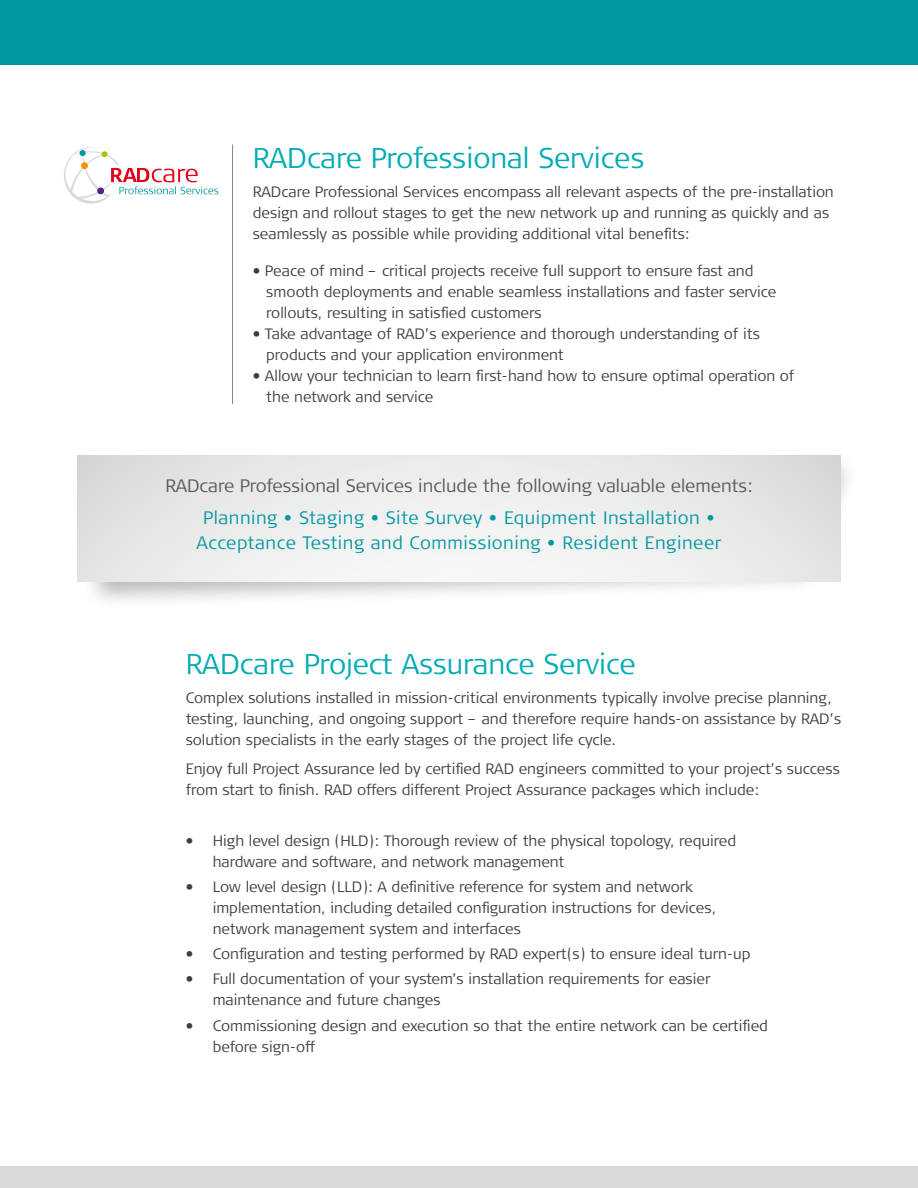
<style>
.page{position:relative;width:918px;height:1188px;background:#fff}
.page>*{position:absolute;margin:0;border:0;box-sizing:border-box;transform-origin:0 0}
.t1{font:300 28.5px "Signa Column";color:#00acb3}
.t2{font:300 18px/25.5px "Signa Column";letter-spacing:.03em;color:#0098a1;text-align:center}
.t3{font:300 18px "Signa Column";color:#58585a}
.t4{font:300 15px/21px "Signa Column";color:#3e3d40}
.s1{font-family:"Signa Normal";font-weight:700}
</style>
<div class="page">
<svg style="left:64px;top:147px;width:154px;height:57px"></svg>
<hr style="left:232px;top:145px;width:1px;height:259px;background:#87888a">
<div style="left:81px;top:451px;width:779px;height:160px;background:#000;opacity:.57"></div>
<svg style="left:77px;top:456px;width:764px;height:125px"></svg>
<div style="left:0;top:0;width:918px;height:64px;background:#0098a1"></div>
<div style="left:0;top:1167px;width:918px;height:21px;background:#d9dadb"></div>
<h1 class="t1" style="left:253px;top:142px;width:393px">RADcare Professional Services</h1>
<p class="t4" style="left:253px;top:181px;width:583px">RADcare Professional Services encompass all relevant aspects of the pre-installation design and rollout stages to get the new network up and running as quickly and as seamlessly as possible while providing additional vital benefits:</p>
<p class="t4" style="left:266px;top:260px;width:512px;text-indent:-14px"><span class="s1">•</span> Peace of mind – critical projects receive full support to ensure fast and smooth deployments and enable seamless installations and faster service rollouts, resulting in satisfied customers</p>
<p class="t4" style="left:266px;top:323px;width:495px;text-indent:-14px"><span class="s1">•</span> Take advantage of RAD’s experience and thorough understanding of its products and your application environment</p>
<p class="t4" style="left:266px;top:365px;width:530px;text-indent:-14px"><span class="s1">•</span> Allow your technician to learn first-hand how to ensure optimal operation of the network and service</p>
<p class="t3" style="left:165px;top:475px;width:589px">RADcare Professional Services include the following valuable elements:</p>
<p class="t2" style="left:197px;top:505px;width:526px">Planning • Staging • Site Survey • Equipment Installation •<br>Acceptance Testing and Commissioning • Resident Engineer</p>
<h1 class="t1" style="left:186px;top:648px;width:451px">RADcare Project Assurance Service</h1>
<p class="t4" style="left:186px;top:687px;width:657px">Complex solutions installed in mission-critical environments typically involve precise planning, testing, launching, and ongoing support – and therefore require hands-on assistance by RAD’s solution specialists in the early stages of the project life cycle.</p>
<p class="t4" style="left:186px;top:758px;width:656px">Enjoy full Project Assurance led by certified RAD engineers committed to your project’s success from start to finish. RAD offers different Project Assurance packages which include:</p>
<p class="t4" style="left:213px;top:830px;width:525px;text-indent:-27px"><span class="s1">•</span> High level design (HLD): Thorough review of the physical topology, required hardware and software, and network management</p>
<p class="t4" style="left:213px;top:876px;width:505px;text-indent:-27px"><span class="s1">•</span> Low level design (LLD): A definitive reference for system and network implementation, including detailed configuration instructions for devices, network management system and interfaces</p>
<p class="t4" style="left:186px;top:944px;width:566px"><span class="s1">•</span> Configuration and testing performed by RAD expert(s) to ensure ideal turn-up</p>
<p class="t4" style="left:213px;top:969px;width:499px;text-indent:-27px"><span class="s1">•</span> Full documentation of your system’s installation requirements for easier maintenance and future changes</p>
<p class="t4" style="left:213px;top:1015px;width:557px;text-indent:-27px"><span class="s1">•</span> Commissioning design and execution so that the entire network can be certified before sign-off</p>
</div>
